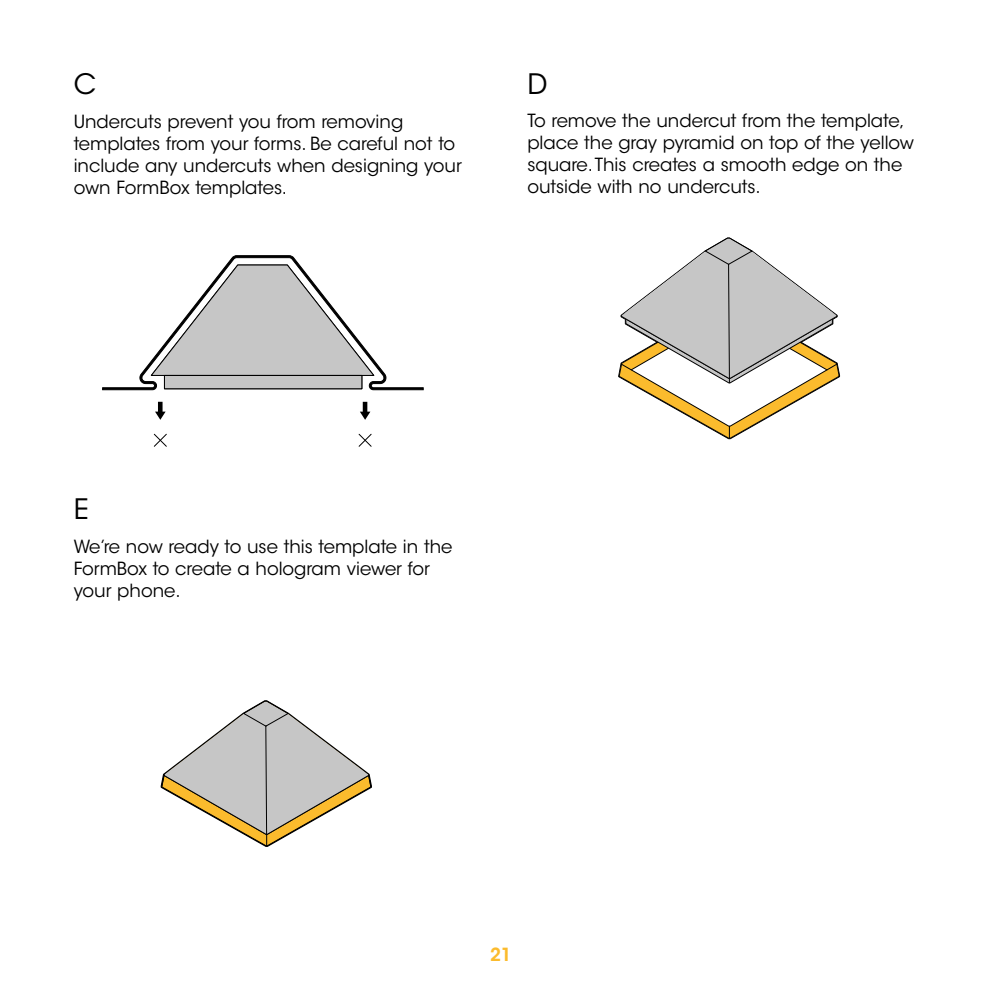
<style>
.page{position:relative;width:998px;height:998px;background:#fff}
.page>*{position:absolute;margin:0;border:0;box-sizing:border-box;transform-origin:0 0}
.t1{font:28px "ITC Avant Garde Std";color:#000}
.t2{font:18px/22px "ITC Avant Garde Std";color:#000}
.t3{font:600 18px "ITC Avant Garde Std";color:#fbbb2d}
</style>
<div class="page">
<svg style="left:618px;top:238px;width:221px;height:201px"></svg>
<svg style="left:153px;top:433px;width:14px;height:14px"></svg>
<svg style="left:155px;top:402px;width:11px;height:18px"></svg>
<svg style="left:360px;top:402px;width:10px;height:18px"></svg>
<svg style="left:358px;top:433px;width:14px;height:14px"></svg>
<svg style="left:160px;top:700px;width:212px;height:147px"></svg>
<svg style="left:102px;top:255px;width:322px;height:135px"></svg>
<h1 class="t1" style="left:74px;top:67px;width:24px">C</h1>
<p class="t2" style="left:74px;top:110px;width:390px">Undercuts prevent you from removing templates from your forms. Be careful not to include any undercuts when designing your own FormBox templates.</p>
<h1 class="t1" style="left:527px;top:67px;width:22px">D</h1>
<p class="t2" style="left:527px;top:110px;width:388px">To remove the undercut from the template, place the gray pyramid on top of the yellow square. This creates a smooth edge on the outside with no undercuts.</p>
<h1 class="t1" style="left:74px;top:492px;width:17px">E</h1>
<p class="t2" style="left:74px;top:535px;width:380px">We’re now ready to use this template in the<br>FormBox to create a hologram viewer for your phone.</p>
<p class="t3" style="left:490px;top:943px;width:23px">21</p>
</div>
